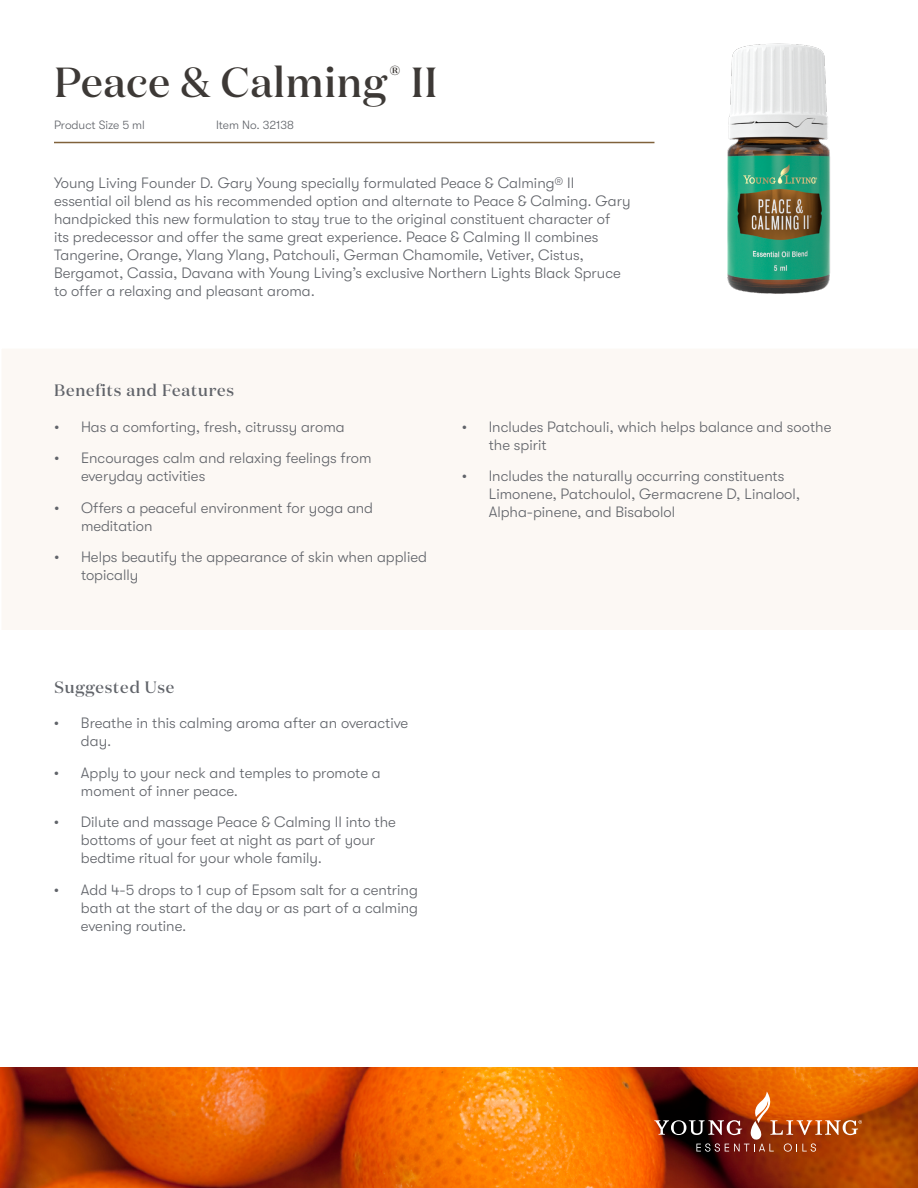
<style>
.page{position:relative;width:918px;height:1188px;background:#fff}
.page>*{position:absolute;margin:0;border:0;box-sizing:border-box;transform-origin:0 0}
.t1{font:500 42px "Domaine Display";letter-spacing:.02em;color:#3d3936}
.t2{font:500 16.5px "Domaine Display";letter-spacing:.05em;color:#61646a}
.t3{font:300 15px/18px "GT Walsheim Pro";color:#61646a}
.t4{font:300 12px "GT Walsheim Pro";color:#61646a}
</style>
<div class="page">
<div style="left:2px;top:349px;width:916px;height:281px;background:#fcf8f4"></div>
<img style="left:0;top:1067px;width:918px;height:121px">
<svg style="left:654px;top:1092px;width:208px;height:60px;background:#95441c"></svg>
<hr style="left:54px;top:142px;width:600px;height:1px;background:#80623b">
<img style="left:727px;top:44px;width:103px;height:250px">
<h1 class="t1" style="left:54px;top:55px;width:385px">Peace &amp; Calming<sup>®</sup> II</h1>
<p class="t4" style="left:54px;top:118px;width:92px">Product Size 5 ml</p>
<p class="t4" style="left:216px;top:118px;width:79px">Item No. 32138</p>
<p class="t3" style="left:54px;top:174px;width:578px">Young Living Founder D. Gary Young specially formulated Peace &amp; Calming® II essential oil blend as his recommended option and alternate to Peace &amp; Calming. Gary handpicked this new formulation to stay true to the original constituent character of<br>its predecessor and offer the same great experience. Peace &amp; Calming II combines Tangerine, Orange, Ylang Ylang, Patchouli, German Chamomile, Vetiver, Cistus, Bergamot, Cassia, Davana with Young Living’s exclusive Northern Lights Black Spruce to offer a relaxing and pleasant aroma.</p>
<p class="t2" style="left:54px;top:379px;width:182px">Benefits and Features</p>
<p class="t3" style="left:54px;top:418px;width:292px">• Has a comforting, fresh, citrussy aroma</p>
<p class="t3" style="left:81px;top:449px;width:292px;text-indent:-27px">• Encourages calm and relaxing feelings from everyday activities</p>
<p class="t3" style="left:81px;top:499px;width:294px;text-indent:-27px">• Offers a peaceful environment for yoga and meditation</p>
<p class="t3" style="left:81px;top:548px;width:347px;text-indent:-27px">• Helps beautify the appearance of skin when applied topically</p>
<p class="t3" style="left:489px;top:418px;width:344px;text-indent:-27px">• Includes Patchouli, which helps balance and soothe the spirit</p>
<p class="t3" style="left:489px;top:467px;width:313px;text-indent:-27px">• Includes the naturally occurring constituents<br>Limonene, Patchoulol, Germacrene D, Linalool,<br>Alpha-pinene, and Bisabolol</p>
<p class="t2" style="left:55px;top:677px;width:121px">Suggested Use</p>
<p class="t3" style="left:81px;top:714px;width:329px;text-indent:-27px">• Breathe in this calming aroma after an overactive day.</p>
<p class="t3" style="left:81px;top:764px;width:301px;text-indent:-27px">• Apply to your neck and temples to promote a moment of inner peace.</p>
<p class="t3" style="left:81px;top:813px;width:316px;text-indent:-27px">• Dilute and massage Peace &amp; Calming II into the bottoms of your feet at night as part of your bedtime ritual for your whole family.</p>
<p class="t3" style="left:81px;top:881px;width:339px;text-align:justify;text-indent:-27px">• Add 4-5 drops to 1 cup of Epsom salt for a centring bath at the start of the day or as part of a calming evening routine.</p>
</div>
